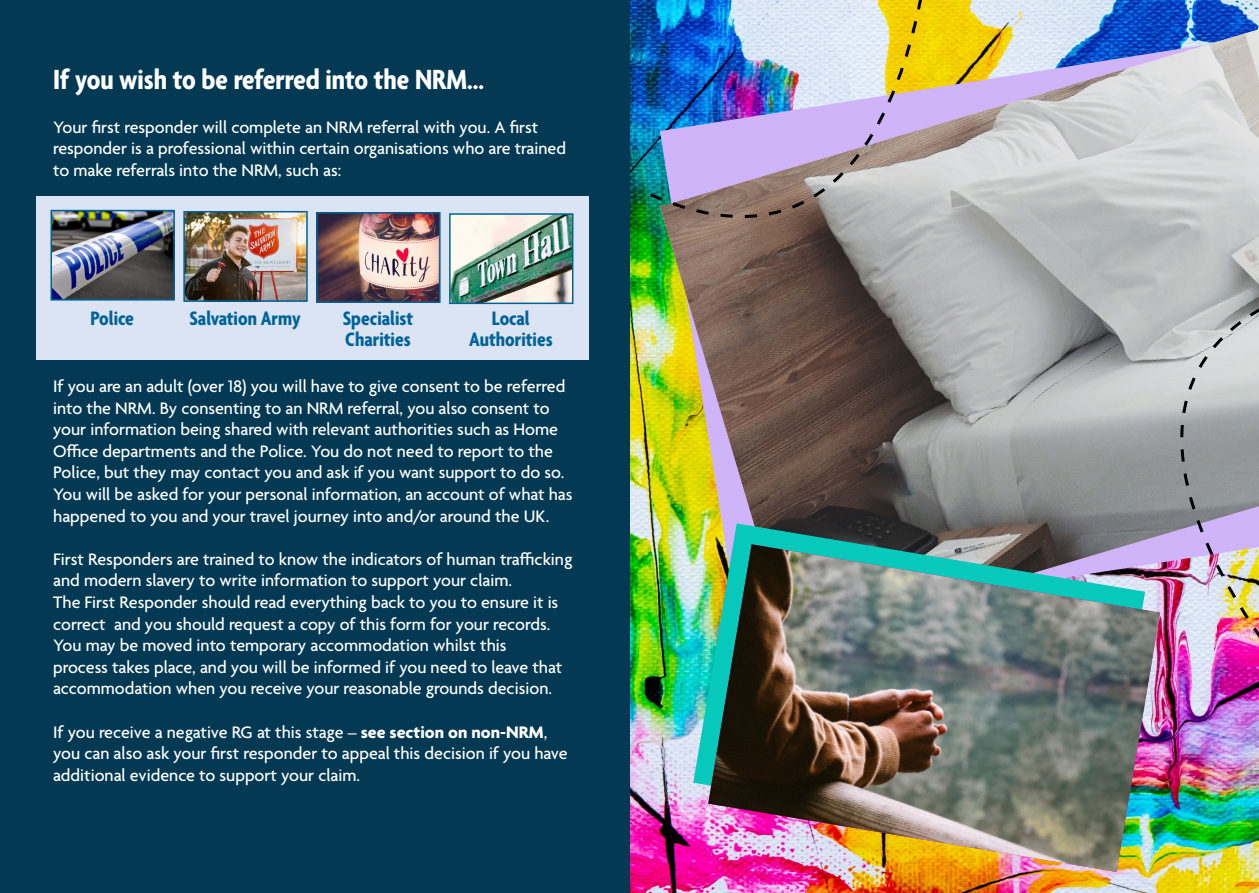
<style>
.page{position:relative;width:1259px;height:893px;background:#fff}
.page>*{position:absolute;margin:0;border:0;box-sizing:border-box;transform-origin:0 0}
.t1{font:700 condensed 30px "Agenda";color:#fff}
.t2{font:700 condensed 21px/21px "Agenda";color:#006398}
.t3{font:500 18px/21.6px "Agenda";color:#fff}
.s1{font-weight:700}
</style>
<div class="page">
<img style="left:629px;top:0;width:630px;height:893px">
<img style="left:660px;top:29px;width:599px;height:616px">
<img style="left:693px;top:523px;width:325px;height:328px">
<img style="left:708px;top:544px;width:452px;height:328px">
<img style="left:646px;top:0;width:291px;height:318px">
<img style="left:1018px;top:285px;width:241px;height:433px">
<div style="left:0;top:0;width:629px;height:893px;background:#033953"></div>
<div style="left:36px;top:196px;width:553px;height:164px;background:#dbe4f3"></div>
<img style="left:53px;top:213px;width:119px;height:85px">
<div style="left:50px;top:210px;width:125px;height:91px;border:2px solid #006398"></div>
<img style="left:186px;top:214px;width:119px;height:85px">
<div style="left:183px;top:211px;width:125px;height:91px;border:2px solid #006398"></div>
<img style="left:452px;top:216px;width:118px;height:85px">
<div style="left:449px;top:213px;width:124px;height:91px;border:2px solid #006398"></div>
<img style="left:319px;top:215px;width:118px;height:85px">
<div style="left:316px;top:212px;width:124px;height:91px;border:2px solid #006398"></div>
<h1 class="t1" style="left:53px;top:64px;width:432px">If you wish to be referred into the NRM...</h1>
<p class="t3" style="left:53px;top:117px;width:514px">Your first responder will complete an NRM referral with you. A first responder is a professional within certain organisations who are trained to make referrals into the NRM, such as:</p>
<p class="t2" style="left:90px;top:309px;width:45px">Police</p>
<p class="t2" style="left:189px;top:309px;width:113px">Salvation Army</p>
<p class="t2" style="left:343px;top:309px;width:72px">Specialist<br>Charities</p>
<p class="t2" style="left:469px;top:309px;width:85px;text-align:center">Local<br>Authorities</p>
<p class="t3" style="left:53px;top:376px;width:521px">If you are an adult (over 18) you will have to give consent to be referred into the NRM. By consenting to an NRM referral, you also consent to your information being shared with relevant authorities such as Home Office departments and the Police. You do not need to report to the Police, but they may contact you and ask if you want support to do so.<br>You will be asked for your personal information, an account of what has happened to you and your travel journey into and/or around the UK.</p>
<p class="t3" style="left:53px;top:549px;width:521px">First Responders are trained to know the indicators of human trafficking and modern slavery to write information to support your claim.<br>The First Responder should read everything back to you to ensure it is correct and you should request a copy of this form for your records.<br>You may be moved into temporary accommodation whilst this<br>process takes place, and you will be informed if you need to leave that accommodation when you receive your reasonable grounds decision.</p>
<p class="t3" style="left:53px;top:722px;width:516px">If you receive a negative RG at this stage – <span class="s1">see section on non-NRM</span>, you can also ask your first responder to appeal this decision if you have additional evidence to support your claim.</p>
</div>
